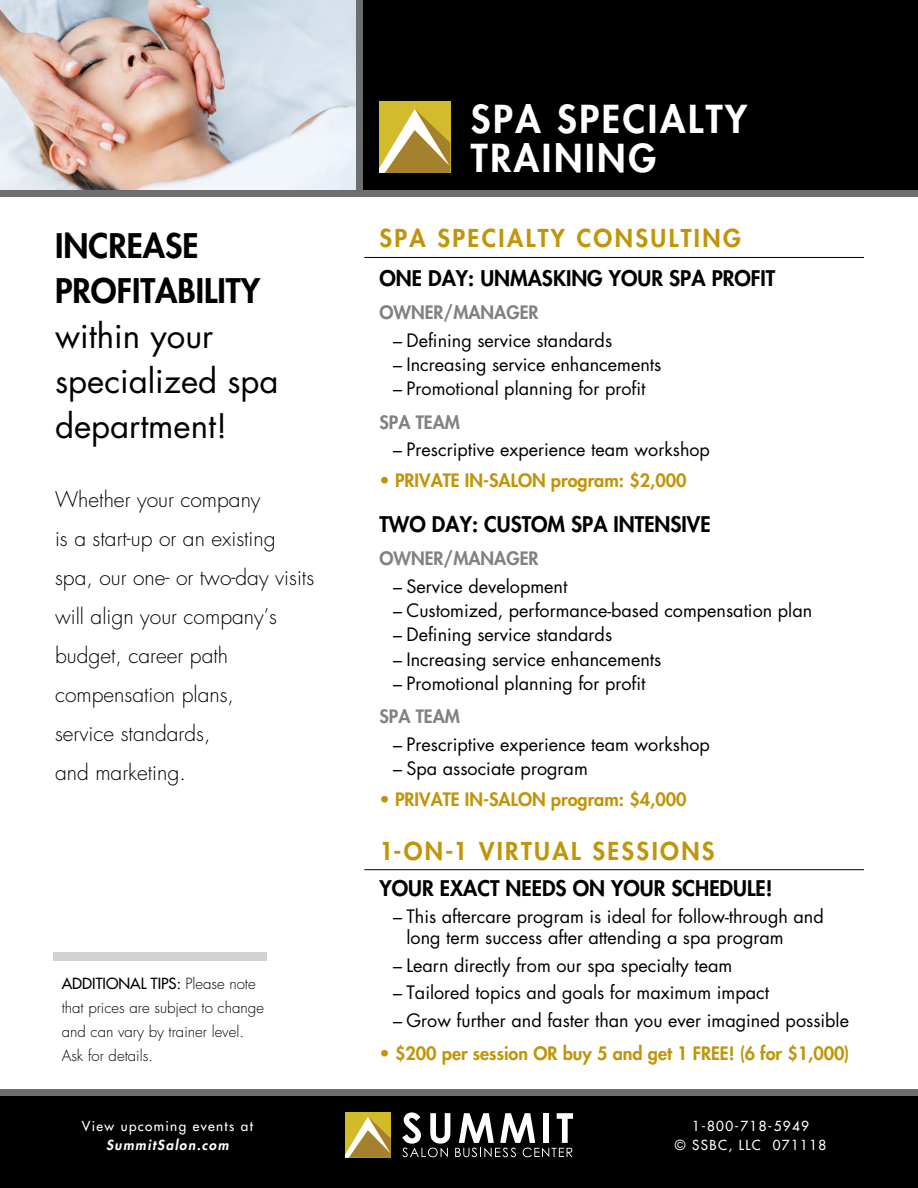
<style>
.page{position:relative;width:918px;height:1188px;background:#fff}
.page>*{position:absolute;margin:0;border:0;box-sizing:border-box;transform-origin:0 0}
.t1{font:800 37.5px/39px "Futura";letter-spacing:.07em;color:#fff}
.t2{font:33px/45px "Futura";color:#000}
.t3{font:800 33px/45px "Futura";color:#000}
.t4{font:800 24px "Futura";letter-spacing:.1em;color:#c19509}
.t5{font:300 21px/39px "Futura";color:#000}
.t6{font:800 21px "Futura";color:#000}
.t7{font:18px/21px "Futura";color:#000}
.t8{font:800 18px "Futura";color:#c19509}
.t9{font:800 18px "Futura";color:#808285}
.t10{font:300 15px/24px "Futura";color:#000}
.t11{font:13.5px/19.8px "Futura";letter-spacing:.1em;color:#fff;text-align:center}
.t12{font:italic 800 13.5px "Futura";letter-spacing:.1em;color:#fff}
.s1{font-weight:400}
</style>
<div class="page">
<div style="left:0;top:0;width:918px;height:193px;background:#000"></div>
<div style="left:0;top:1091px;width:918px;height:97px;background:#000"></div>
<img style="left:0;top:0;width:356px;height:190px">
<div style="left:379px;top:102px;width:71px;height:71px;background:#d2bb2c"></div>
<svg style="left:379px;top:109px;width:71px;height:64px"></svg>
<div style="left:356px;top:0;width:7px;height:194px;background:#6d6e71"></div>
<div style="left:0;top:190px;width:918px;height:7px;background:#6d6e71"></div>
<div style="left:345px;top:1112px;width:46px;height:46px;background:#d2bb2a"></div>
<svg style="left:345px;top:1117px;width:46px;height:41px"></svg>
<svg style="left:402px;top:1112px;width:171px;height:45px"></svg>
<div style="left:0;top:1089px;width:918px;height:6px;background:#6d6e71"></div>
<hr style="left:364px;top:869px;width:500px;height:1px;background:#000">
<hr style="left:364px;top:257px;width:500px;height:1px;background:#000">
<div style="left:53px;top:952px;width:214px;height:8px;background:#d1d3d4"></div>
<h2 class="t3" style="left:55px;top:223px;width:207px">INCREASE<br>PROFITABILITY</h2>
<h2 class="t2" style="left:55px;top:314px;width:225px">within your specialized spa department!</h2>
<p class="t5" style="left:55px;top:480px;width:261px">Whether your company<br>is a start-up or an existing spa, our one- or two-day visits will align your company’s budget, career path compensation plans,<br>service standards,<br>and marketing.</p>
<p class="t10" style="left:62px;top:972px;width:204px"><span class="s1">ADDITIONAL TIPS:</span> Please note that prices are subject to change and can vary by trainer level.<br>Ask for details.</p>
<p class="t11" style="left:82px;top:1116px;width:173px">View upcoming events at</p>
<p class="t12" style="left:106px;top:1137px;width:124px">SummitSalon.com</p>
<h1 class="t1" style="left:471px;top:100px;width:278px">SPA SPECIALTY<br>TRAINING</h1>
<h3 class="t4" style="left:380px;top:223px;width:363px">SPA SPECIALTY CONSULTING</h3>
<p class="t6" style="left:380px;top:265px;width:397px">ONE DAY: UNMASKING YOUR SPA PROFIT</p>
<p class="t9" style="left:380px;top:301px;width:161px">OWNER/MANAGER</p>
<p class="t7" style="left:393px;top:330px;width:221px">– Defining service standards</p>
<p class="t7" style="left:393px;top:354px;width:270px">– Increasing service enhancements</p>
<p class="t7" style="left:393px;top:379px;width:254px">– Promotional planning for profit</p>
<p class="t9" style="left:380px;top:411px;width:82px">SPA TEAM</p>
<p class="t7" style="left:393px;top:440px;width:319px">– Prescriptive experience team workshop</p>
<p class="t8" style="left:380px;top:469px;width:309px">• PRIVATE IN-SALON program: $2,000</p>
<p class="t6" style="left:380px;top:511px;width:333px">TWO DAY: CUSTOM SPA INTENSIVE</p>
<p class="t9" style="left:380px;top:547px;width:161px">OWNER/MANAGER</p>
<p class="t7" style="left:393px;top:576px;width:176px">– Service development</p>
<p class="t7" style="left:393px;top:600px;width:421px">– Customized, performance-based compensation plan</p>
<p class="t7" style="left:393px;top:624px;width:221px">– Defining service standards</p>
<p class="t7" style="left:393px;top:649px;width:270px">– Increasing service enhancements</p>
<p class="t7" style="left:393px;top:673px;width:254px">– Promotional planning for profit</p>
<p class="t9" style="left:380px;top:705px;width:82px">SPA TEAM</p>
<p class="t7" style="left:393px;top:734px;width:319px">– Prescriptive experience team workshop</p>
<p class="t7" style="left:393px;top:758px;width:196px">– Spa associate program</p>
<p class="t8" style="left:380px;top:787px;width:309px">• PRIVATE IN-SALON program: $4,000</p>
<h3 class="t4" style="left:380px;top:836px;width:337px">1-ON-1 VIRTUAL SESSIONS</h3>
<p class="t6" style="left:380px;top:875px;width:395px">YOUR EXACT NEEDS ON YOUR SCHEDULE!</p>
<p class="t7" style="left:407px;top:906px;width:419px;text-indent:-14px">– This aftercare program is ideal for follow-through and long term success after attending a spa program</p>
<p class="t7" style="left:393px;top:955px;width:341px">– Learn directly from our spa specialty team</p>
<p class="t7" style="left:393px;top:982px;width:378px">– Tailored topics and goals for maximum impact</p>
<p class="t7" style="left:393px;top:1010px;width:458px">– Grow further and faster than you ever imagined possible</p>
<p class="t8" style="left:380px;top:1042px;width:472px">• $200 per session OR buy 5 and get 1 FREE! (6 for $1,000)</p>
<p class="t11" style="left:675px;top:1116px;width:153px">1-800-718-5949<br>© SSBC, LLC 071118</p>
</div>
